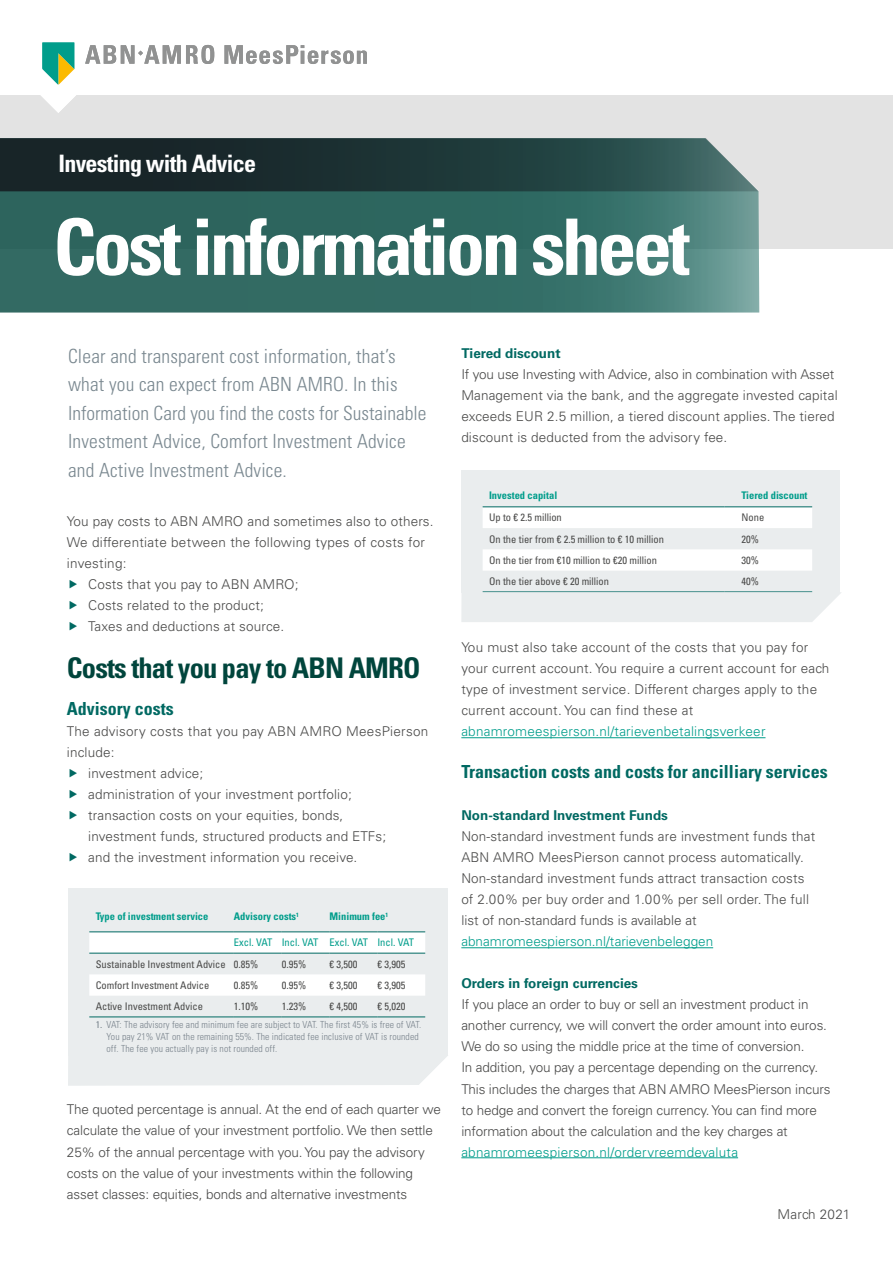
<style>
.page{position:relative;width:893px;height:1263px;background:#fff}
.page>*{position:absolute;margin:0;border:0;box-sizing:border-box;transform-origin:0 0}
.t1{font:700 condensed 78px "Univers LT Std";letter-spacing:-.045em;color:#fff}
.t2{font:700 condensed 28.5px "Univers LT Std";letter-spacing:-.03em;color:#00453c}
.t3{font:700 condensed 24px "Univers LT Std";letter-spacing:-.03em;color:#fff}
.t4{font:300 condensed 19.5px/28.5px "Univers LT Std";letter-spacing:.01em;color:#7a8890}
.t5{font:700 condensed 18px "Univers LT Std";color:#006962}
.t6{font:300 13.5px/21px "Univers LT Std";letter-spacing:.01em;color:#494948}
.t7{font:300 13.5px/21px "Univers LT Std";letter-spacing:-.01em;color:#494948}
.t8{font:300 13.5px "Univers LT Std";letter-spacing:.015em;color:#009d8b}
.t9{font:700 13.5px "Univers LT Std";color:#006962}
.t10{font:condensed 10.5px "Univers LT Std";color:#494948}
.t11{font:700 condensed 10.5px "Univers LT Std";color:#009d8b}
.t12{font:condensed 10.5px "Univers LT Std";color:#009d8b}
.t13{font:300 condensed 9.75px/11.7px "Univers LT Std";letter-spacing:.01em;color:#79838c}
.s1{font-weight:400}
</style>
<div class="page">
<hr style="left:461px;top:737px;width:304px;height:1px;background:#009d8b">
<hr style="left:461px;top:947px;width:252px;height:1px;background:#009d8b">
<hr style="left:461px;top:1157px;width:277px;height:1px;background:#009d8b">
<div style="left:0;top:96px;width:893px;height:153px;background:#e3e3e3"></div>
<svg style="left:0;top:191px;width:759px;height:122px;background:#376e67"></svg>
<svg style="left:28px;top:43px;width:186px;height:70px"></svg>
<svg style="left:224px;top:45px;width:143px;height:19px"></svg>
<svg style="left:0;top:138px;width:758px;height:53px;background:#273e3f"></svg>
<div style="left:68px;top:889px;width:380px;height:167px;background:#eaedee"></div>
<svg style="left:89px;top:932px;width:336px;height:21px;background:#f6f9f9"></svg>
<div style="left:89px;top:974px;width:336px;height:22px;background:#fff"></div>
<hr style="left:89px;top:931px;width:145px;height:1px;background:#006962">
<hr style="left:234px;top:931px;width:48px;height:1px;background:#006962">
<hr style="left:282px;top:931px;width:48px;height:1px;background:#006962">
<hr style="left:330px;top:931px;width:47px;height:1px;background:#006962">
<hr style="left:377px;top:931px;width:48px;height:1px;background:#006962">
<hr style="left:89px;top:953px;width:145px;height:1px;background:#006962">
<hr style="left:234px;top:953px;width:48px;height:1px;background:#006962">
<hr style="left:282px;top:953px;width:48px;height:1px;background:#006962">
<hr style="left:330px;top:953px;width:47px;height:1px;background:#006962">
<hr style="left:377px;top:953px;width:48px;height:1px;background:#006962">
<hr style="left:89px;top:1016px;width:145px;height:1px;background:#006962">
<hr style="left:234px;top:1016px;width:48px;height:1px;background:#006962">
<hr style="left:282px;top:1016px;width:48px;height:1px;background:#006962">
<hr style="left:330px;top:1016px;width:47px;height:1px;background:#006962">
<hr style="left:377px;top:1016px;width:48px;height:1px;background:#006962">
<div style="left:68px;top:1056px;width:379px;height:30px;background:#eaedee"></div>
<div style="left:461px;top:470px;width:379px;height:122px;background:#eaedee"></div>
<div style="left:483px;top:507px;width:329px;height:21px;background:#fff"></div>
<div style="left:483px;top:549px;width:329px;height:22px;background:#fff"></div>
<hr style="left:483px;top:506px;width:242px;height:1px;background:#006962">
<hr style="left:725px;top:506px;width:87px;height:1px;background:#006962">
<hr style="left:483px;top:591px;width:242px;height:1px;background:#006962">
<hr style="left:725px;top:591px;width:87px;height:1px;background:#006962">
<div style="left:461px;top:592px;width:380px;height:30px;background:#eaedee"></div>
<h3 class="t3" style="left:58px;top:149px;width:199px">Investing with Advice</h3>
<h1 class="t1" style="left:53px;top:199px;width:638px">Cost information sheet</h1>
<h3 class="t4" style="left:68px;top:342px;width:360px">Clear and transparent cost information, that’s what you can expect from ABN AMRO. In this Information Card you find the costs for Sustainable Investment Advice, Comfort Investment Advice and Active Investment Advice.</h3>
<p class="t6" style="left:67px;top:511px;width:368px">You pay costs to ABN AMRO and sometimes also to others.</p>
<p class="t6" style="left:67px;top:532px;width:359px">We differentiate between the following types of costs for</p>
<p class="t6" style="left:67px;top:553px;width:61px">investing:</p>
<p class="t6" style="left:88px;top:574px;width:212px">Costs that you pay to ABN AMRO;</p>
<p class="t6" style="left:88px;top:595px;width:177px">Costs related to the product;</p>
<p class="t6" style="left:88px;top:616px;width:198px">Taxes and deductions at source.</p>
<h2 class="t2" style="left:67px;top:650px;width:355px">Costs that you pay to ABN AMRO</h2>
<h3 class="t5" style="left:67px;top:698px;width:108px">Advisory costs</h3>
<p class="t6" style="left:67px;top:721px;width:363px">The advisory costs that you pay ABN AMRO MeesPierson</p>
<p class="t6" style="left:67px;top:742px;width:49px">include:</p>
<p class="t6" style="left:88px;top:763px;width:117px">investment advice;</p>
<p class="t6" style="left:88px;top:784px;width:265px">administration of your investment portfolio;</p>
<p class="t6" style="left:88px;top:805px;width:257px">transaction costs on your equities, bonds,</p>
<p class="t6" style="left:88px;top:826px;width:299px">investment funds, structured products and ETFs;</p>
<p class="t6" style="left:88px;top:847px;width:271px">and the investment information you receive.</p>
<p class="t11" style="left:96px;top:910px;width:114px">Type of investment service</p>
<p class="t11" style="left:234px;top:910px;width:67px">Advisory costs<sup>1</sup></p>
<p class="t11" style="left:330px;top:910px;width:60px">Minimum fee<sup>1</sup></p>
<p class="t12" style="left:234px;top:936px;width:182px">Excl. VAT Incl. VAT Excl. VAT Incl. VAT</p>
<p class="t10" style="left:96px;top:957px;width:164px">Sustainable Investment Advice 0.85%</p>
<p class="t10" style="left:282px;top:957px;width:26px">0.95%</p>
<p class="t10" style="left:330px;top:957px;width:29px">€ 3,500</p>
<p class="t10" style="left:377px;top:957px;width:29px">€ 3,905</p>
<p class="t10" style="left:96px;top:978px;width:115px">Comfort Investment Advice</p>
<p class="t10" style="left:234px;top:978px;width:26px">0.85%</p>
<p class="t10" style="left:282px;top:978px;width:26px">0.95%</p>
<p class="t10" style="left:330px;top:978px;width:29px">€ 3,500</p>
<p class="t10" style="left:377px;top:978px;width:29px">€ 3,905</p>
<p class="t10" style="left:96px;top:1000px;width:109px">Active Investment Advice</p>
<p class="t10" style="left:234px;top:1000px;width:26px">1.10%</p>
<p class="t10" style="left:282px;top:1000px;width:26px">1.23%</p>
<p class="t10" style="left:330px;top:1000px;width:29px">€ 4,500</p>
<p class="t10" style="left:377px;top:1000px;width:29px">€ 5,020</p>
<p class="t13" style="left:106px;top:1019px;width:316px;text-indent:-11px"><span class="s1">1.</span> VAT: The advisory fee and minimum fee are subject to VAT. The first 45% is free of VAT.<br>You pay 21% VAT on the remaining 55%. The indicated fee inclusive of VAT is rounded off. The fee you actually pay is not rounded off.</p>
<p class="t7" style="left:67px;top:1099px;width:375px">The quoted percentage is annual. At the end of each quarter we calculate the value of your investment portfolio. We then settle 25% of the annual percentage with you. You pay the advisory costs on the value of your investments within the following asset classes: equities, bonds and alternative investments</p>
<p class="t9" style="left:461px;top:346px;width:101px">Tiered discount</p>
<p class="t6" style="left:461px;top:364px;width:378px">If you use Investing with Advice, also in combination with Asset Management via the bank, and the aggregate invested capital exceeds EUR 2.5 million, a tiered discount applies. The tiered discount is deducted from the advisory fee.</p>
<p class="t11" style="left:489px;top:488px;width:70px">Invested capital</p>
<p class="t11" style="left:742px;top:488px;width:67px">Tiered discount</p>
<p class="t10" style="left:489px;top:511px;width:74px">Up to € 2.5 million</p>
<p class="t10" style="left:742px;top:511px;width:24px">None</p>
<p class="t10" style="left:489px;top:532px;width:176px">On the tier from € 2.5 million to € 10 million</p>
<p class="t10" style="left:742px;top:532px;width:19px">20%</p>
<p class="t10" style="left:489px;top:553px;width:169px">On the tier from €10 million to €20 million</p>
<p class="t10" style="left:742px;top:553px;width:19px">30%</p>
<p class="t10" style="left:489px;top:575px;width:122px">On the tier above € 20 million</p>
<p class="t10" style="left:742px;top:575px;width:19px">40%</p>
<p class="t6" style="left:461px;top:637px;width:369px">You must also take account of the costs that you pay for your current account. You require a current account for each type of investment service. Different charges apply to the current account. You can find these at</p>
<p class="t8" style="left:461px;top:723px;width:306px">abnamromeespierson.nl/tarievenbetalingsverkeer</p>
<h3 class="t5" style="left:461px;top:761px;width:368px">Transaction costs and costs for ancilliary services</h3>
<p class="t9" style="left:461px;top:808px;width:208px">Non-standard Investment Funds</p>
<p class="t6" style="left:461px;top:826px;width:355px">Non-standard investment funds are investment funds that ABN AMRO MeesPierson cannot process automatically.<br>Non-standard investment funds attract transaction costs of 2.00% per buy order and 1.00% per sell order. The full list of non-standard funds is available at</p>
<p class="t8" style="left:461px;top:933px;width:253px">abnamromeespierson.nl/tarievenbeleggen</p>
<p class="t9" style="left:461px;top:976px;width:178px">Orders in foreign currencies</p>
<p class="t7" style="left:461px;top:994px;width:371px">If you place an order to buy or sell an investment product in another currency, we will convert the order amount into euros.<br>We do so using the middle price at the time of conversion.<br>In addition, you pay a percentage depending on the currency.<br>This includes the charges that ABN AMRO MeesPierson incurs to hedge and convert the foreign currency. You can find more information about the calculation and the key charges at</p>
<p class="t8" style="left:461px;top:1143px;width:278px">abnamromeespierson.nl/ordervreemdevaluta</p>
<p class="t6" style="left:778px;top:1204px;width:74px">March 2021</p>
</div>
